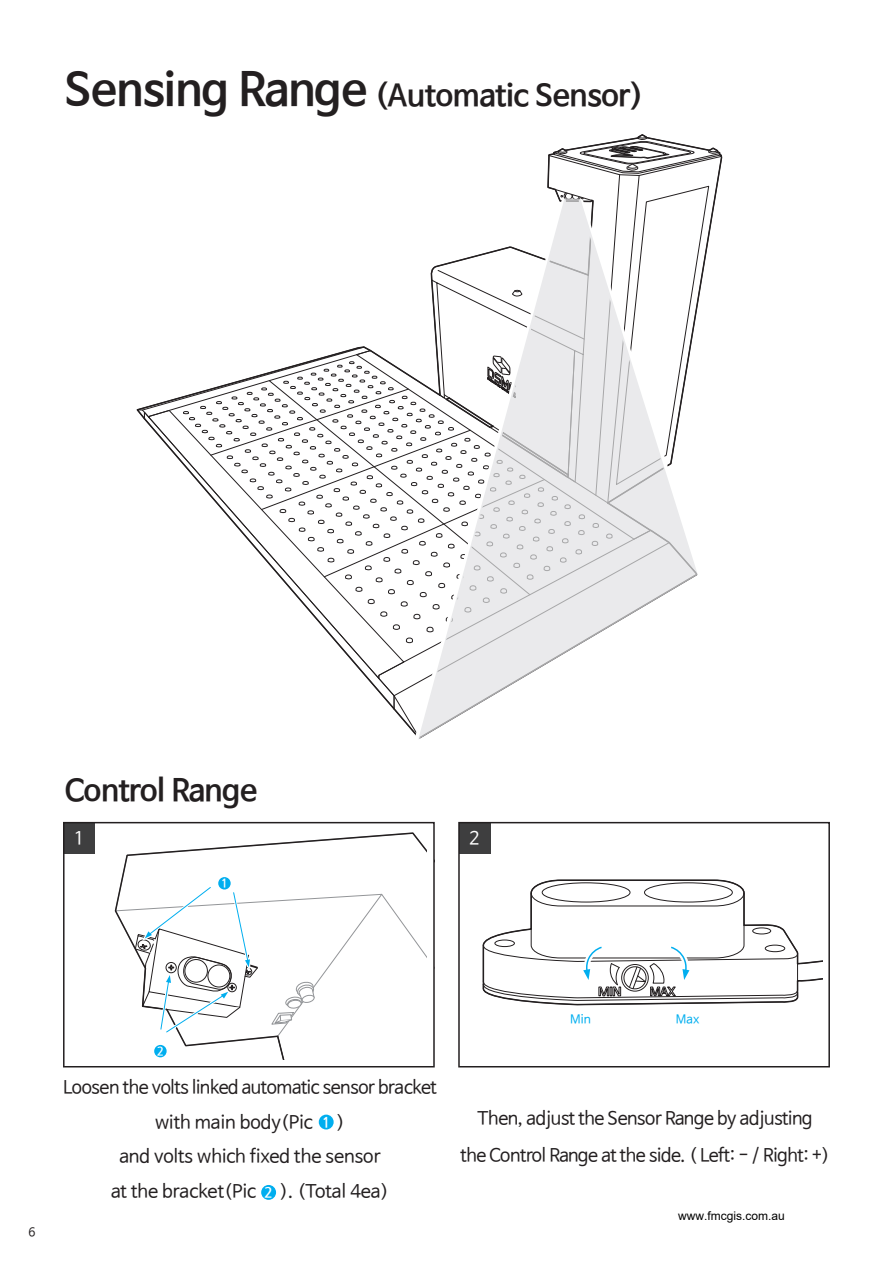
<style>
.page{position:relative;width:893px;height:1263px;background:#fff}
.page>*{position:absolute;margin:0;border:0;box-sizing:border-box;transform-origin:0 0}
.t1{font:700 45px "Nanum Barun Gothic";color:#231f20}
.t2{font:700 30px "Nanum Barun Gothic";color:#231f20}
.t3{font:18px/34.5px "Nanum Barun Gothic";letter-spacing:-.02em;color:#231f20}
.t4{font:18px "Nanum Barun Gothic";color:#231f20}
.t5{font:18px "Nanum Barun Gothic";color:#fff}
.t6{font:700 14.4px "Nanum Gothic";color:#fff}
.t7{font:12px "Arial";color:#000}
.t8{font:12px "Nanum Barun Gothic";color:#00aeef}
.t9{font:700 12px "Nanum Gothic";color:#fff}
.t10{font:12px "Nanum Barun Gothic";color:#231f20}
</style>
<div class="page">
<div style="left:261px;top:1185px;width:15px;height:15px;background:#00aeef;border-radius:50%"></div>
<svg style="left:327px;top:632px;width:69px;height:79px"></svg>
<svg style="left:136px;top:134px;width:587px;height:498px"></svg>
<svg style="left:407px;top:195px;width:162px;height:541px"></svg>
<svg style="left:575px;top:196px;width:136px;height:403px"></svg>
<svg style="left:114px;top:832px;width:313px;height:126px"></svg>
<div style="left:64px;top:823px;width:31px;height:31px;background:#3e3e3f"></div>
<div style="left:63px;top:822px;width:372px;height:245px;border:2px solid #231f20"></div>
<svg style="left:115px;top:871px;width:267px;height:196px"></svg>
<div style="left:218px;top:877px;width:13px;height:12px;background:#00aeef;border-radius:50%"></div>
<div style="left:319px;top:1114px;width:15px;height:15px;background:#00aeef;border-radius:50%"></div>
<div style="left:459px;top:823px;width:31px;height:31px;background:#3e3e3f"></div>
<div style="left:458px;top:822px;width:372px;height:245px;border:2px solid #231f20"></div>
<svg style="left:482px;top:879px;width:348px;height:127px"></svg>
<svg style="left:418px;top:198px;width:280px;height:541px"></svg>
<h1 class="t1" style="left:65px;top:67px;width:303px">Sensing Range</h1>
<h2 class="t2" style="left:375px;top:80px;width:271px">(Automatic Sensor)</h2>
<h2 class="t2" style="left:65px;top:775px;width:193px">Control Range</h2>
<p class="t5" style="left:74px;top:828px;width:12px">1</p>
<p class="t9" style="left:221px;top:877px;width:9px">1</p>
<p class="t5" style="left:469px;top:828px;width:12px">2</p>
<p class="t10" style="left:28px;top:1226px;width:8px">6</p>
<p class="t9" style="left:157px;top:1045px;width:9px">2</p>
<p class="t3" style="left:155px;top:1071px;width:283px;text-indent:-92px">Loosen the volts linked automatic sensor bracket with main body(Pic</p>
<p class="t3" style="left:337px;top:1105px;width:10px">)</p>
<p class="t4" style="left:119px;top:1147px;width:263px">and volts which fixed the sensor</p>
<p class="t4" style="left:111px;top:1182px;width:146px">at the bracket(Pic</p>
<p class="t4" style="left:280px;top:1182px;width:110px">). (Total 4ea)</p>
<p class="t6" style="left:322px;top:1115px;width:10px">1</p>
<p class="t6" style="left:264px;top:1185px;width:10px">2</p>
<p class="t8" style="left:570px;top:1012px;width:22px">Min</p>
<p class="t8" style="left:676px;top:1012px;width:25px">Max</p>
<p class="t3" style="left:460px;top:1100px;width:371px;line-height:37.5px;text-align:center">Then, adjust the Sensor Range by adjusting<br>the Control Range at the side. ( Left: - / Right: +)</p>
<p class="t7" style="left:678px;top:1207px;width:108px">www.fmcgis.com.au</p>
</div>
